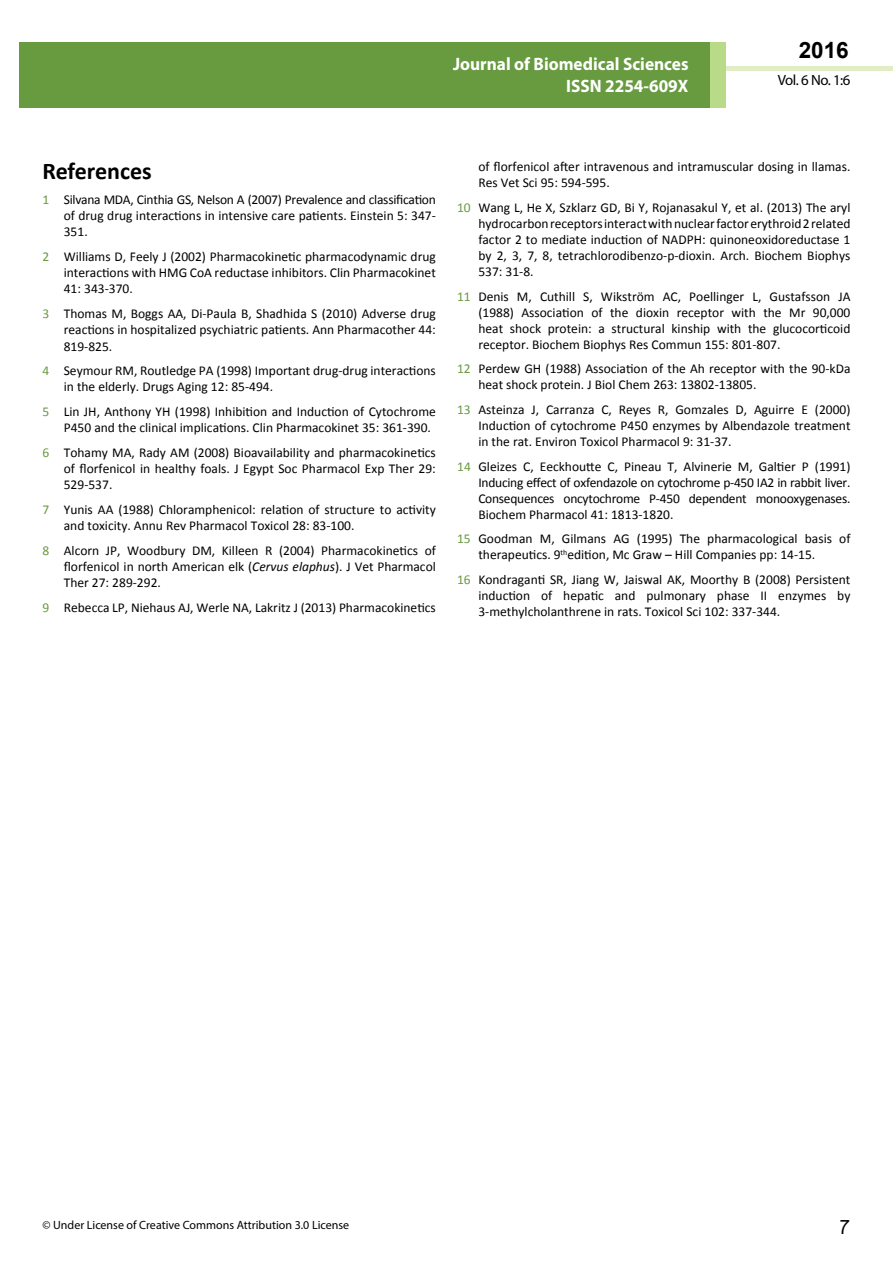
<style>
.page{position:relative;width:893px;height:1263px;background:#fff}
.page>*{position:absolute;margin:0;border:0;box-sizing:border-box;transform-origin:0 0}
.t1{font:25.5px "Tunga";color:#000}
.t2{font:700 24px "Calibri";color:#000}
.t3{font:700 22.5px "Arial";color:#000}
.t4{font:700 18px/21.6px "Myriad Pro";color:#fff;text-align:right;scale:.96 1}
.t5{font:14.85px "Myriad Pro";color:#000}
.t6{font:13.5px/16.2px "Calibri";color:#000;text-align:justify}
.t7{font:12px "Myriad Pro";color:#000}
.s1{color:#689a40}
.s2{font-style:italic}
</style>
<div class="page">
<div style="left:722px;top:66px;width:171px;height:5px;background:#e1eec5"></div>
<div style="left:19px;top:42px;width:706px;height:66px;background:#689a40"></div>
<div style="left:710px;top:42px;width:15px;height:66px;background:#b9da89"></div>
<h3 class="t4" style="left:453px;top:53px;width:247px">Journal of Biomedical Sciences<br>ISSN 2254-609X</h3>
<h3 class="t3" style="left:799px;top:35px;width:52px">2016</h3>
<p class="t5" style="left:778px;top:71px;width:74px">Vol. 6 No. 1:6</p>
<h2 class="t2" style="left:43px;top:156px;width:111px">References</h2>
<p class="t6" style="left:64px;top:191px;width:374px;text-indent:-21px"><span class="s1">1</span> Silvana MDA, Cinthia GS, Nelson A (2007) Prevalence and classification of drug drug interactions in intensive care patients. Einstein 5: 347- 351.</p>
<p class="t6" style="left:64px;top:248px;width:374px;text-indent:-21px"><span class="s1">2</span> Williams D, Feely J (2002) Pharmacokinetic pharmacodynamic drug interactions with HMG CoA reductase inhibitors. Clin Pharmacokinet 41: 343-370.</p>
<p class="t6" style="left:64px;top:306px;width:374px;text-indent:-21px"><span class="s1">3</span> Thomas M, Boggs AA, Di-Paula B, Shadhida S (2010) Adverse drug reactions in hospitalized psychiatric patients. Ann Pharmacother 44:<br>819-825.</p>
<p class="t6" style="left:64px;top:363px;width:374px;text-indent:-21px"><span class="s1">4</span> Seymour RM, Routledge PA (1998) Important drug-drug interactions in the elderly. Drugs Aging 12: 85-494.</p>
<p class="t6" style="left:64px;top:404px;width:374px;text-indent:-21px"><span class="s1">5</span> Lin JH, Anthony YH (1998) Inhibition and Induction of Cytochrome<br>P450 and the clinical implications. Clin Pharmacokinet 35: 361-390.</p>
<p class="t6" style="left:64px;top:444px;width:374px;text-indent:-21px"><span class="s1">6</span> Tohamy MA, Rady AM (2008) Bioavailability and pharmacokinetics of florfenicol in healthy foals. J Egypt Soc Pharmacol Exp Ther 29:<br>529-537.</p>
<p class="t6" style="left:64px;top:502px;width:374px;text-indent:-21px"><span class="s1">7</span> Yunis AA (1988) Chloramphenicol: relation of structure to activity and toxicity. Annu Rev Pharmacol Toxicol 28: 83-100.</p>
<p class="t6" style="left:64px;top:542px;width:374px;text-indent:-21px"><span class="s1">8</span> Alcorn JP, Woodbury DM, Killeen R (2004) Pharmacokinetics of florfenicol in north American elk (<span class="s2">Cervus elaphus</span>). J Vet Pharmacol Ther 27: 289-292.</p>
<p class="t6" style="left:43px;top:600px;width:395px"><span class="s1">9</span> Rebecca LP, Niehaus AJ, Werle NA, Lakritz J (2013) Pharmacokinetics</p>
<p class="t6" style="left:478px;top:159px;width:374px">of florfenicol after intravenous and intramuscular dosing in llamas.<br>Res Vet Sci 95: 594-595.</p>
<p class="t6" style="left:478px;top:199px;width:374px;text-indent:-21px"><span class="s1">10</span> Wang L, He X, Szklarz GD, Bi Y, Rojanasakul Y, et al. (2013) The aryl hydrocarbonreceptorsinteractwithnuclearfactorerythroid2related factor 2 to mediate induction of NADPH: quinoneoxidoreductase 1 by 2, 3, 7, 8, tetrachlorodibenzo-p-dioxin. Arch. Biochem Biophys 537: 31-8.</p>
<p class="t6" style="left:478px;top:288px;width:374px;text-indent:-21px"><span class="s1">11</span> Denis M, Cuthill S, Wikström AC, Poellinger L, Gustafsson JA (1988) Association of the dioxin receptor with the Mr 90,000 heat shock protein: a structural kinship with the glucocorticoid receptor. Biochem Biophys Res Commun 155: 801-807.</p>
<p class="t6" style="left:478px;top:361px;width:374px;text-indent:-21px"><span class="s1">12</span> Perdew GH (1988) Association of the Ah receptor with the 90-kDa heat shock protein. J Biol Chem 263: 13802-13805.</p>
<p class="t6" style="left:478px;top:402px;width:374px;text-indent:-21px"><span class="s1">13</span> Asteinza J, Carranza C, Reyes R, Gomzales D, Aguirre E (2000)<br>Induction of cytochrome P450 enzymes by Albendazole treatment in the rat. Environ Toxicol Pharmacol 9: 31-37.</p>
<p class="t6" style="left:478px;top:458px;width:374px;text-indent:-21px"><span class="s1">14</span> Gleizes C, Eeckhoutte C, Pineau T, Alvinerie M, Galtier P (1991)<br>Inducing effect of oxfendazole on cytochrome p-450 IA2 in rabbit liver.<br>Consequences oncytochrome P-450 dependent monooxygenases.<br>Biochem Pharmacol 41: 1813-1820.</p>
<p class="t6" style="left:478px;top:531px;width:374px;text-indent:-21px"><span class="s1">15</span> Goodman M, Gilmans AG (1995) The pharmacological basis of therapeutics. 9<sup>th</sup>edition, Mc Graw – Hill Companies pp: 14-15.</p>
<p class="t6" style="left:478px;top:571px;width:374px;text-indent:-21px"><span class="s1">16</span> Kondraganti SR, Jiang W, Jaiswal AK, Moorthy B (2008) Persistent induction of hepatic and pulmonary phase II enzymes by 3-methylcholanthrene in rats. Toxicol Sci 102: 337-344.</p>
<p class="t7" style="left:43px;top:1218px;width:308px">© Under License of Creative Commons Attribution 3.0 License</p>
<h1 class="t1" style="left:839px;top:1210px;width:11px">7</h1>
</div>
